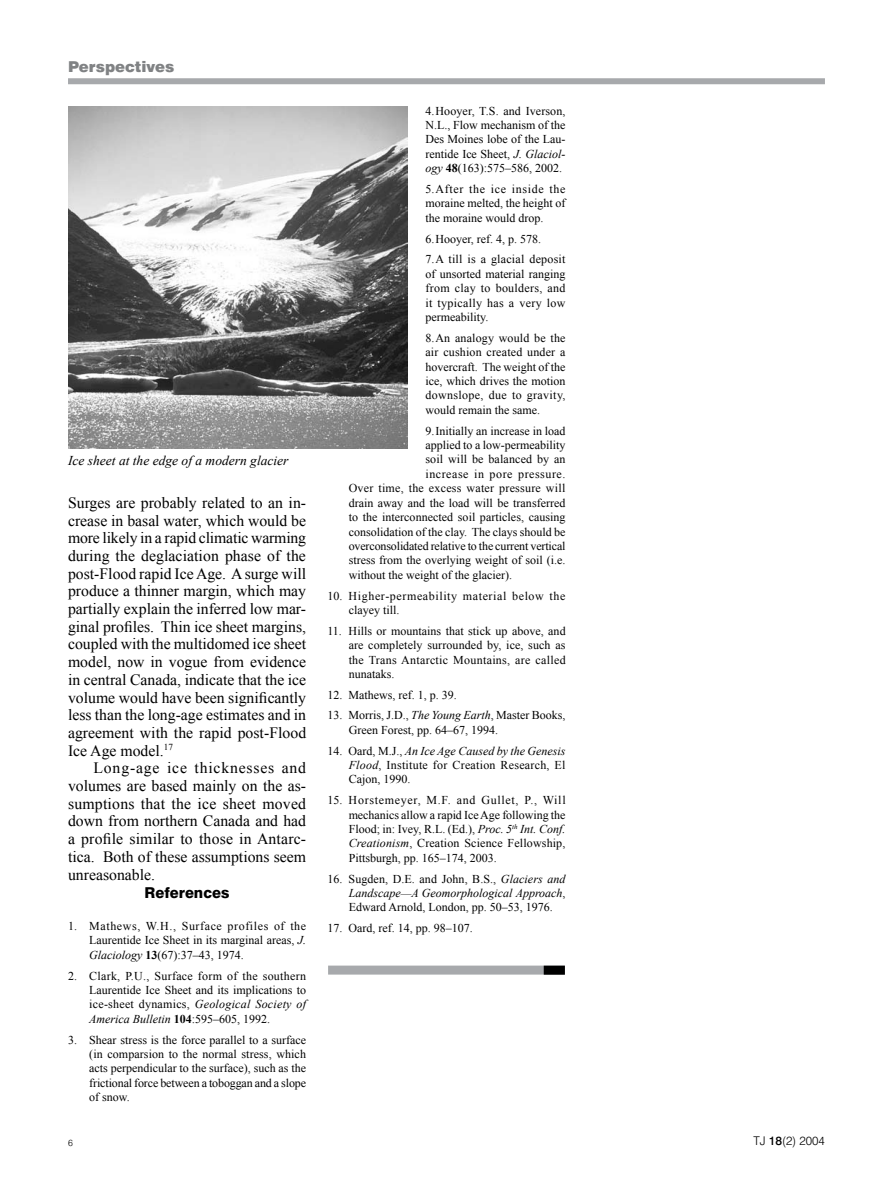
<style>
.page{position:relative;width:893px;height:1191px;background:#fff}
.page>*{position:absolute;margin:0;border:0;box-sizing:border-box;transform-origin:0 0}
.t1{font:15.75px/17.7px "Times New Roman";color:#000;text-align:justify}
.t2{font:900 15px "Swiss 721 BT";color:#808284}
.t3{font:800 15px "Swiss 721 BT";color:#000}
.t4{font:italic 13.5px "Times New Roman";color:#000}
.t5{font:12px/14.4px "Times New Roman";color:#000;text-align:justify}
.t6{font:12px/20.7px "Times New Roman";letter-spacing:.02em;color:#000}
.t7{font:12px/14.4px "Times New Roman";letter-spacing:.05em;color:#000}
.t8{font:12px "Times New Roman";letter-spacing:.045em;color:#000}
.t9{font:300 12px "Swiss 721 BT";color:#000}
.s1{font-style:italic}
.s2{font-weight:700}
.s3{font-weight:500}
</style>
<div class="page">
<div style="left:68px;top:78px;width:757px;height:6px;background:#a7a9ac"></div>
<img style="left:68px;top:106px;width:340px;height:342px">
<div style="left:328px;top:965px;width:237px;height:9px;background:#a7a9ac"></div>
<div style="left:544px;top:965px;width:21px;height:9px;background:#000"></div>
<p class="t2" style="left:68px;top:58px;width:108px">Perspectives</p>
<p class="t4" style="left:68px;top:451px;width:222px">Ice sheet at the edge of a modern glacier</p>
<p class="t1" style="left:68px;top:493px;width:240px">Surges are probably related to an in&shy;crease in basal water, which would be more likely in a rapid climatic warming during the deglaciation phase of the post-Flood rapid Ice Age. A surge will produce a thinner margin, which may partially explain the inferred low mar&shy;ginal profiles. Thin ice sheet margins, coupled with the multidomed ice sheet model, now in vogue from evidence in central Canada, indicate that the ice volume would have been significantly less than the long-age estimates and in agreement with the rapid post-Flood Ice Age model.<sup>17</sup></p>
<h1 class="t1" style="left:68px;top:759px;width:240px;text-indent:26px">Long-age ice thicknesses and volumes are based mainly on the as&shy;sumptions that the ice sheet moved down from northern Canada and had a profile similar to those in Antarc&shy;tica. Both of these assumptions seem unreasonable.</h1>
<p class="t3" style="left:144px;top:883px;width:87px">References</p>
<p class="t5" style="left:89px;top:918px;width:218px;text-indent:-21px">1. Mathews, W.H., Surface profiles of the Laurentide Ice Sheet in its marginal areas, <span class="s1">J.<br>Glaciology</span> <span class="s2">13</span>(67):37–43, 1974.</p>
<p class="t5" style="left:89px;top:968px;width:218px;text-indent:-21px">2. Clark, P.U., Surface form of the southern Laurentide Ice Sheet and its implications to ice-sheet dynamics, <span class="s1">Geological Society of America Bulletin</span> <span class="s2">104</span>:595–605, 1992.</p>
<p class="t5" style="left:89px;top:1032px;width:218px;text-indent:-21px">3. Shear stress is the force parallel to a surface (in comparsion to the normal stress, which acts perpendicular to the surface), such as the frictional force between a toboggan and a slope of snow.</p>
<p class="t5" style="left:425px;top:103px;width:142px">4.Hooyer, T.S. and Iverson, N.L., Flow mechanism of the Des Moines lobe of the Lau&shy;rentide Ice Sheet, <span class="s1">J. Glaciol&shy;ogy</span> <span class="s2">48</span>(163):575–586, 2002.</p>
<p class="t5" style="left:425px;top:182px;width:142px">5.After the ice inside the moraine melted, the height of the moraine would drop.</p>
<p class="t6" style="left:425px;top:228px;width:142px">6.Hooyer, ref. 4, p. 578.<br>7.A till is a glacial deposit</p>
<p class="t5" style="left:425px;top:266px;width:142px">of unsorted material ranging from clay to boulders, and it typically has a very low permeability.</p>
<p class="t5" style="left:425px;top:330px;width:142px">8.An analogy would be the air cushion created under a hovercraft. The weight of the ice, which drives the motion downslope, due to gravity, would remain the same.</p>
<p class="t5" style="left:425px;top:423px;width:142px">9.Initially an increase in load</p>
<p class="t5" style="left:425px;top:438px;width:142px">applied to a low-permeability</p>
<p class="t5" style="left:425px;top:452px;width:142px">soil will be balanced by an</p>
<p class="t8" style="left:425px;top:466px;width:141px">increase in pore pressure.</p>
<p class="t6" style="left:349px;top:478px;width:218px">Over time, the excess water pressure will</p>
<p class="t5" style="left:349px;top:495px;width:218px">drain away and the load will be transferred</p>
<p class="t5" style="left:349px;top:510px;width:218px">to the interconnected soil particles, causing</p>
<p class="t5" style="left:349px;top:524px;width:218px">consolidation of the clay. The clays should be</p>
<p class="t5" style="left:349px;top:538px;width:218px">overconsolidated relative to the current vertical</p>
<p class="t5" style="left:349px;top:553px;width:218px">stress from the overlying weight of soil (i.e.</p>
<p class="t5" style="left:349px;top:567px;width:165px">without the weight of the glacier).</p>
<p class="t7" style="left:349px;top:588px;width:218px;text-indent:-21px">10. Higher-permeability material below the clayey till.</p>
<p class="t5" style="left:349px;top:623px;width:218px;text-indent:-21px">11. Hills or mountains that stick up above, and are completely surrounded by, ice, such as the Trans Antarctic Mountains, are called nunataks.</p>
<p class="t5" style="left:327px;top:687px;width:131px">12. Mathews, ref. 1, p. 39.</p>
<p class="t5" style="left:349px;top:708px;width:218px;text-indent:-21px">13. Morris, J.D., <span class="s1">The Young Earth</span>, Master Books,<br>Green Forest, pp. 64–67, 1994.</p>
<p class="t5" style="left:349px;top:743px;width:218px;text-indent:-21px">14. Oard, M.J., <span class="s1">An Ice Age Caused by the Genesis Flood</span>, Institute for Creation Research, El Cajon, 1990.</p>
<p class="t5" style="left:349px;top:793px;width:218px;text-indent:-21px">15. Horstemeyer, M.F. and Gullet, P., Will mechanics allow a rapid Ice Age following the Flood; in: Ivey, R.L. (Ed.), <span class="s1">Proc. 5</span><sup>th</sup> <span class="s1">Int. Conf.<br>Creationism</span>, Creation Science Fellowship, Pittsburgh, pp. 165–174, 2003.</p>
<p class="t5" style="left:349px;top:871px;width:218px;text-indent:-21px">16. Sugden, D.E. and John, B.S., <span class="s1">Glaciers and Landscape—A Geomorphological Approach</span>, Edward Arnold, London, pp. 50–53, 1976.</p>
<p class="t5" style="left:327px;top:921px;width:147px">17. Oard, ref. 14, pp. 98–107.</p>
<p class="t9" style="left:753px;top:1133px;width:73px">TJ <span class="s3">18</span>(2) 2004</p>
</div>
